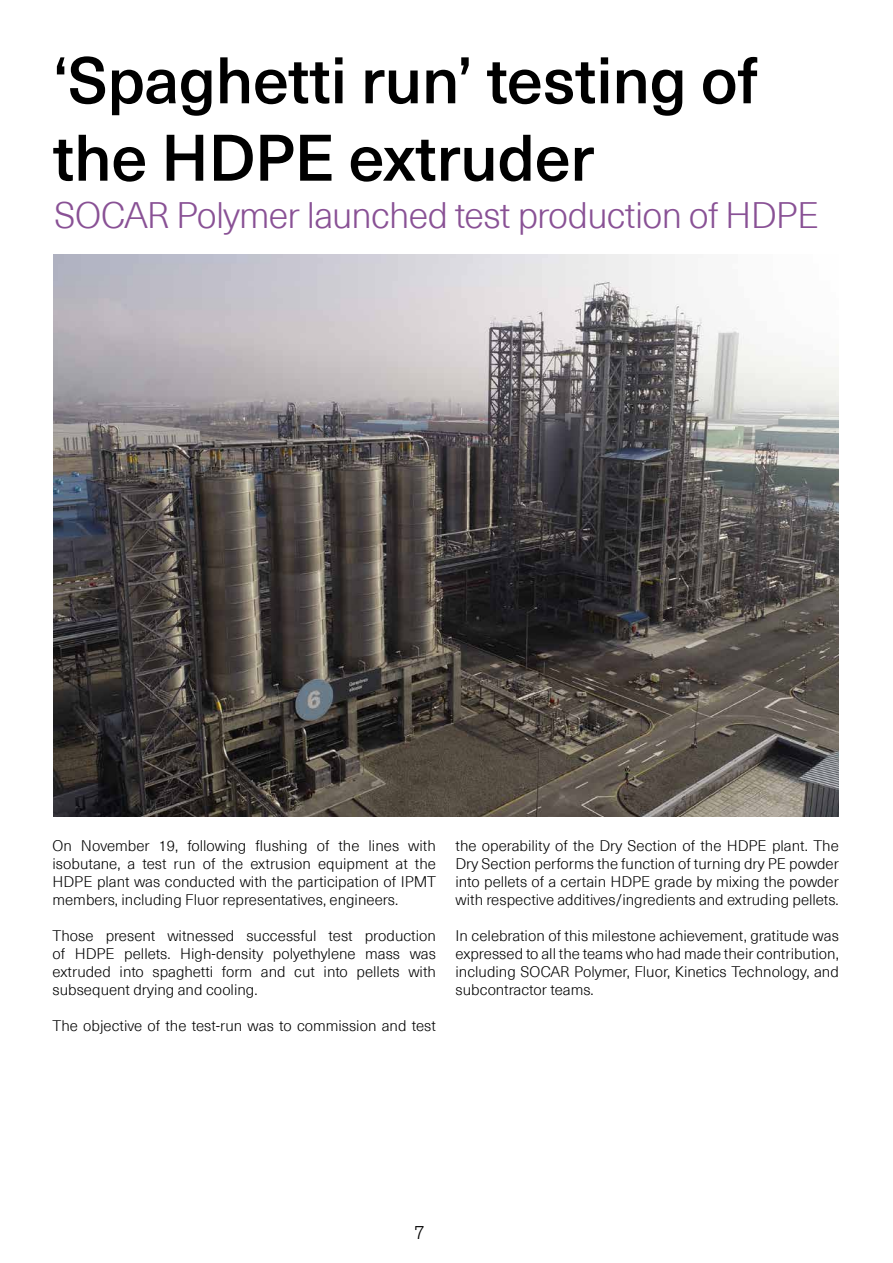
<style>
.page{position:relative;width:893px;height:1263px;background:#fff}
.page>*{position:absolute;margin:0;border:0;box-sizing:border-box;transform-origin:0 0}
.t1{font:500 64.5px/77.4px "Neue Haas Unica W1 G";letter-spacing:-.01em;color:#000}
.t2{font:300 36px "Neue Haas Unica W1 G";letter-spacing:-.02em;color:#895195}
.t3{font:300 18px "Akzidenz Grotesk";color:#000}
.t4{font:300 15px/18px "Neue Haas Unica W1 G";color:#000;text-align:justify}
</style>
<div class="page">
<img style="left:54px;top:254px;width:785px;height:562px">
<h1 class="t1" style="left:53px;top:38px;width:707px">‘Spaghetti run’ testing of the HDPE extruder</h1>
<h2 class="t2" style="left:54px;top:189px;width:766px">SOCAR Polymer launched test production of HDPE</h2>
<p class="t4" style="left:53px;top:836px;width:385px">On November 19, following flushing of the lines with isobutane, a test run of the extrusion equipment at the HDPE plant was conducted with the participation of IPMT members, including Fluor representatives, engineers.</p>
<p class="t4" style="left:53px;top:926px;width:385px">Those present witnessed successful test production of HDPE pellets. High-density polyethylene mass was extruded into spaghetti form and cut into pellets with subsequent drying and cooling.</p>
<p class="t4" style="left:53px;top:1016px;width:385px">The objective of the test-run was to commission and test</p>
<p class="t4" style="left:456px;top:836px;width:385px">the operability of the Dry Section of the HDPE plant. The Dry Section performs the function of turning dry PE powder into pellets of a certain HDPE grade by mixing the powder with respective additives/ingredients and extruding pellets.</p>
<p class="t4" style="left:456px;top:926px;width:385px">In celebration of this milestone achievement, gratitude was expressed to all the teams who had made their contribution, including SOCAR Polymer, Fluor, Kinetics Technology, and subcontractor teams.</p>
<p class="t3" style="left:414px;top:1222px;width:12px">7</p>
</div>
